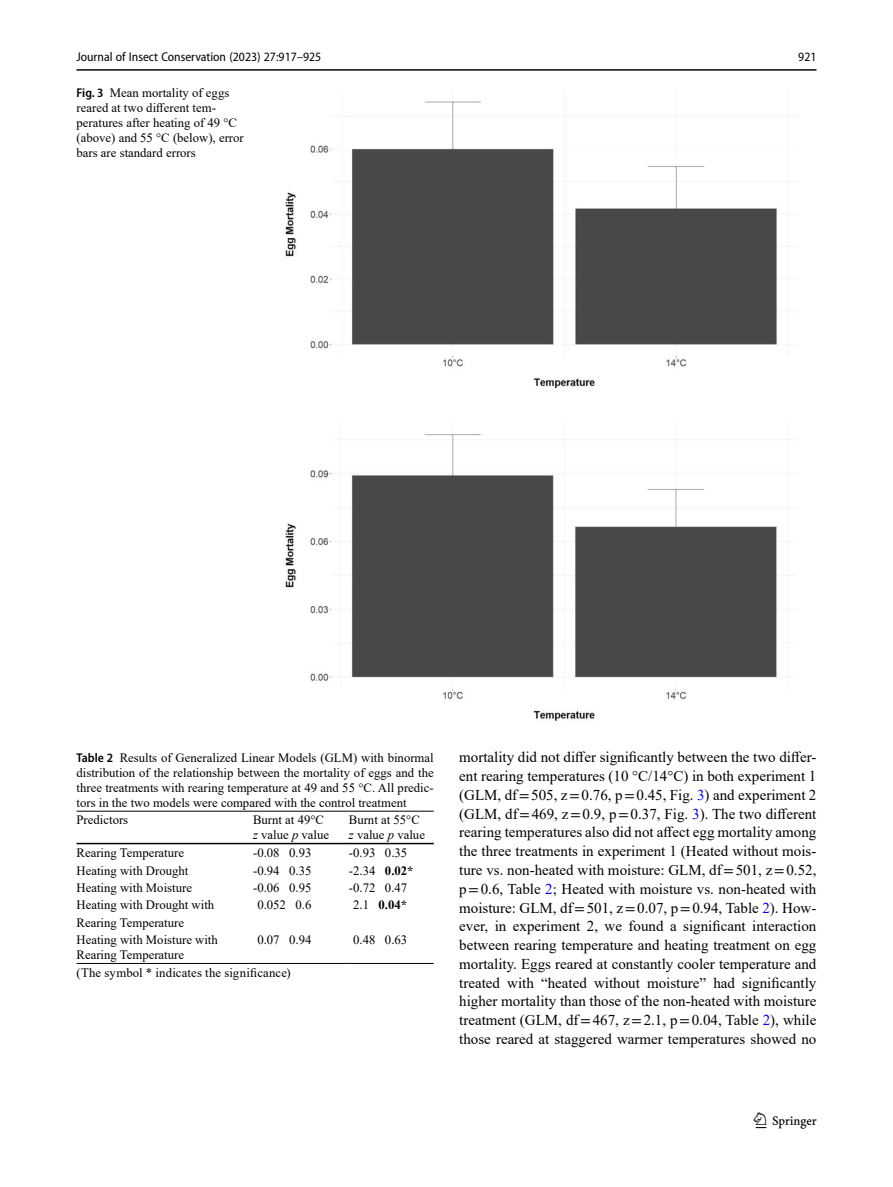
<style>
.page{position:relative;width:893px;height:1187px;background:#fff}
.page>*{position:absolute;margin:0;border:0;box-sizing:border-box;transform-origin:0 0}
.t1{font:22.5px "Springnew";color:#000}
.Body_Text{font:15px/18.8px "Times New Roman";color:#000;text-align:justify}
.Table_Caption{font:12.75px/15px "Times New Roman";color:#000;text-align:justify}
.Table_Body{font:12.75px/15px "Times New Roman";color:#000}
.Figure_Caption_Side{font:12.75px/15px "Times New Roman";color:#000}
.Table_Body_Tab2_Deci{font:12.75px "Times New Roman";color:#000}
.Table_Head{font:12.75px "Times New Roman";color:#000}
.t2{font:semi-condensed 12.75px "Myriad Pro";color:#000}
.Table_Footnote{font:12.75px "Times New Roman";letter-spacing:.01em;color:#000}
.Table_Body_Tab2_Deci-2{font:700 12.75px "Times New Roman";color:#000}
.s1{font-family:"Myriad Pro";font-weight:600;font-stretch:semi-condensed}
.s2{font-style:italic}
.s3{font-weight:700}
.s4{font-weight:400}
.s5{font-family:"STIX"}
.s6{color:#00f}
</style>
<div class="page">
<hr style="left:77px;top:69px;width:739px;height:2px;background:#000">
<hr style="left:77px;top:842px;width:176px;height:2px;background:#000">
<hr style="left:253px;top:810px;width:96px;height:1px;background:#000">
<hr style="left:253px;top:842px;width:96px;height:2px;background:#000">
<hr style="left:349px;top:810px;width:85px;height:1px;background:#000">
<hr style="left:349px;top:842px;width:85px;height:2px;background:#000">
<hr style="left:253px;top:962px;width:96px;height:1px;background:#000">
<hr style="left:349px;top:962px;width:85px;height:1px;background:#000">
<hr style="left:77px;top:962px;width:176px;height:1px;background:#000">
<hr style="left:77px;top:810px;width:176px;height:1px;background:#000">
<img style="left:285px;top:101px;width:512px;height:620px">
<p class="t2" style="left:77px;top:49px;width:246px">Journal of Insect Conservation (2023) 27:917–925</p>
<p class="Figure_Caption_Side" style="left:77px;top:84px;width:169px"><span class="s1">Fig. 3</span> Mean mortality of eggs reared at two different tem&shy;peratures after heating of 49 °C (above) and 55 °C (below), error bars are standard errors</p>
<p class="t2" style="left:798px;top:49px;width:20px">921</p>
<p class="Table_Caption" style="left:77px;top:749px;width:359px"><span class="s1">Table 2</span> Results of Generalized Linear Models (GLM) with binormal distribution of the relationship between the mortality of eggs and the three treatments with rearing temperature at 49 and 55 °C. All predic&shy;tors in the two models were compared with the control treatment</p>
<p class="Table_Head" style="left:77px;top:811px;width:53px">Predictors</p>
<p class="Table_Head" style="left:253px;top:811px;width:72px">Burnt at 49°C</p>
<p class="Table_Head" style="left:253px;top:826px;width:78px"><span class="s2">z</span> value <span class="s2">p</span> value</p>
<p class="Table_Head" style="left:349px;top:811px;width:72px">Burnt at 55°C</p>
<p class="Table_Head" style="left:349px;top:826px;width:78px"><span class="s2">z</span> value <span class="s2">p</span> value</p>
<p class="Table_Body" style="left:77px;top:845px;width:109px">Rearing Temperature</p>
<p class="Table_Body_Tab2_Deci" style="left:253px;top:844px;width:60px">-0.08 0.93</p>
<p class="Table_Body_Tab2_Deci" style="left:349px;top:844px;width:60px">-0.93 0.35</p>
<p class="Table_Body" style="left:77px;top:862px;width:113px">Heating with Drought</p>
<p class="Table_Body_Tab2_Deci" style="left:253px;top:861px;width:60px">-0.94 0.35</p>
<p class="Table_Body_Tab2_Deci" style="left:349px;top:861px;width:66px">-2.34 <span class="s3">0.02*</span></p>
<p class="Table_Body" style="left:77px;top:879px;width:117px">Heating with Moisture</p>
<p class="Table_Body_Tab2_Deci" style="left:253px;top:878px;width:60px">-0.06 0.95</p>
<p class="Table_Body_Tab2_Deci" style="left:349px;top:878px;width:60px">-0.72 0.47</p>
<p class="Table_Body" style="left:77px;top:897px;width:139px">Heating with Drought with</p>
<p class="Table_Body_Tab2_Deci" style="left:257px;top:896px;width:56px">0.052 0.6</p>
<p class="Table_Body_Tab2_Deci-2" style="left:353px;top:895px;width:56px"><span class="s4">2.1</span> 0.04*</p>
<p class="Table_Body" style="left:77px;top:914px;width:109px">Rearing Temperature</p>
<p class="Table_Body" style="left:77px;top:931px;width:143px">Heating with Moisture with<br>Rearing Temperature</p>
<p class="Table_Body_Tab2_Deci" style="left:257px;top:930px;width:56px">0.07 0.94</p>
<p class="Table_Body_Tab2_Deci" style="left:353px;top:930px;width:56px">0.48 0.63</p>
<p class="Table_Footnote" style="left:77px;top:963px;width:216px">(The symbol * indicates the significance)</p>
<p class="Body_Text" style="left:459px;top:747px;width:359px">mortality did not differ significantly between the two differ&shy;ent rearing temperatures (10 °C/14°C) in both experiment 1 (GLM, df<span class="s5">=</span>505, z<span class="s5">=</span>0.76, p<span class="s5">=</span>0.45, Fig. <span class="s6">3</span>) and experiment 2 (GLM, df<span class="s5">=</span>469, z<span class="s5">=</span>0.9, p<span class="s5">=</span>0.37, Fig. <span class="s6">3</span>). The two different rearing temperatures also did not affect egg mortality among the three treatments in experiment 1 (Heated without mois&shy;ture vs. non-heated with moisture: GLM, df<span class="s5">=</span>501, z<span class="s5">=</span>0.52, p<span class="s5">=</span>0.6, Table <span class="s6">2</span>; Heated with moisture vs. non-heated with moisture: GLM, df<span class="s5">=</span>501, z<span class="s5">=</span>0.07, p<span class="s5">=</span>0.94, Table <span class="s6">2</span>). How&shy;ever, in experiment 2, we found a significant interaction between rearing temperature and heating treatment on egg mortality. Eggs reared at constantly cooler temperature and treated with “heated without moisture” had significantly higher mortality than those of the non-heated with moisture treatment (GLM, df<span class="s5">=</span>467, z<span class="s5">=</span>2.1, p<span class="s5">=</span>0.04, Table <span class="s6">2</span>), while those reared at staggered warmer temperatures showed no</p>
<h1 class="t1" style="left:756px;top:1107px;width:63px">1 3</h1>
</div>
